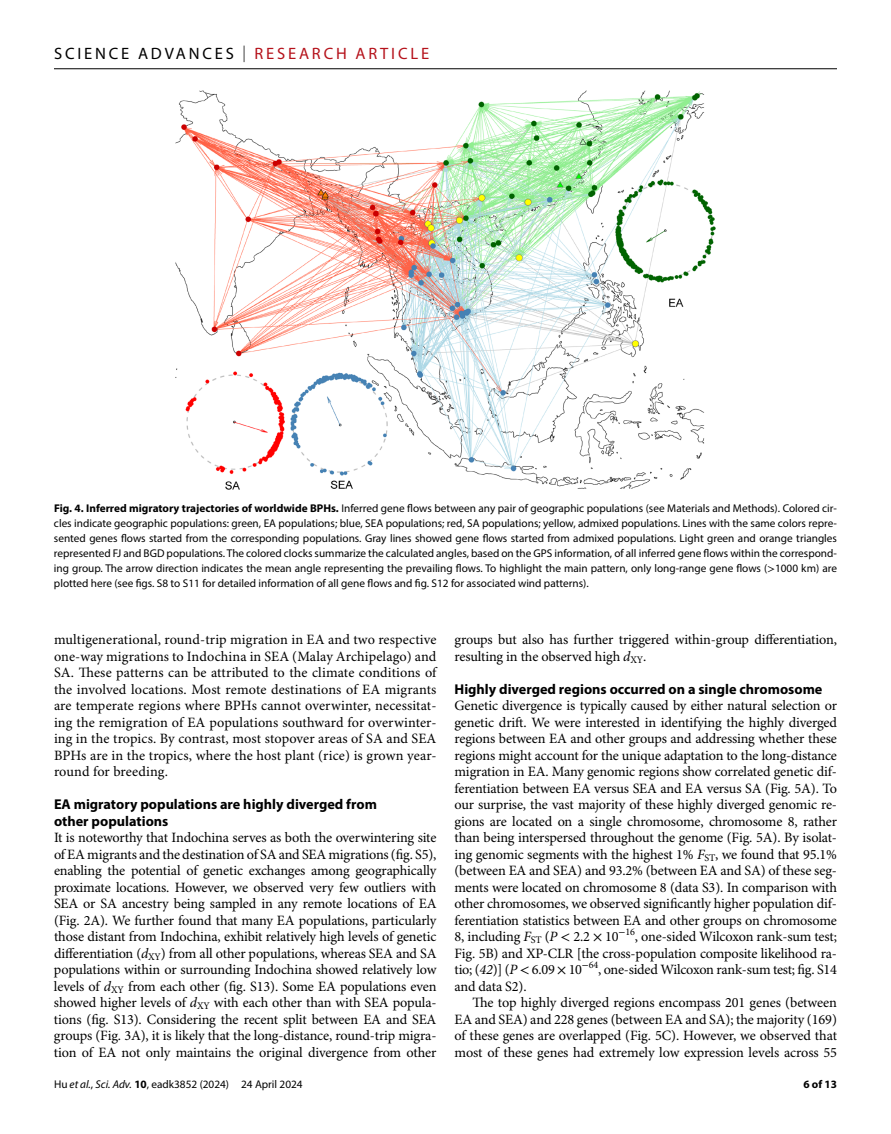
<style>
.page{position:relative;width:891px;height:1134px;background:#fff}
.page>*{position:absolute;margin:0;border:0;box-sizing:border-box;transform-origin:0 0}
.t1{font:16.5px "Myriad Pro";letter-spacing:.17em;color:#000}
.t2{font:14.25px/16.5px "Minion Pro";letter-spacing:-.01em;color:#000;text-align:justify}
.t3{font:700 14.25px/16.5px "Myriad Pro";color:#000}
.t4{font:11.25px/15px "Myriad Pro";color:#000;text-align:justify}
.t5{font:700 11.25px "Myriad Pro";color:#000}
.s1{font-weight:300}
.s2{color:#b5121b}
.s3{font-weight:700}
.s4{font-family:"STIX"}
.s5{font-style:italic}
</style>
<div class="page">
<hr style="left:54px;top:68px;width:783px;height:1px;background:#000">
<img style="left:176px;top:90px;width:540px;height:400px">
<p class="t1" style="left:54px;top:44px;width:376px">Science Adva nces <span class="s1">|</span> <span class="s2">Resear ch Ar ticle</span></p>
<p class="t4" style="left:54px;top:501px;width:785px"><span class="s3">Fig. 4. Inferred migratory trajectories of worldwide BPHs.</span> I nferred gene flows between any pair of geographic populations (see Materials and Methods). Colored cir&shy;cles indicate geographic populations: green, EA populations; blue, SEA populations; red, SA populations; yellow, admixed populations. Lines with the same colors repre&shy;sented genes flows started from the corresponding populations. Gray lines showed gene flows started from admixed populations. Light green and orange triangles represented FJ and BGD populations. The colored clocks summarize the calculated angles, based on the GPS information, of all inferred gene flows within the correspond&shy;ing group. The arrow direction indicates the mean angle representing the prevailing flows. To highlight the main pattern, only long-range gene flows (<span class="s4">&gt;</span>1000 km) are plotted here (see figs. S8 to S11 for detailed information of all gene flows and fig. S12 for associated wind patterns).</p>
<p class="t2" style="left:54px;top:632px;width:384px">multigenerational, round-trip migration in EA and two respective one-way migrations to Indochina in SEA (Malay Archipelago) and SA. These patterns can be attributed to the climate conditions of the involved locations. Most remote destinations of EA migrants are temperate regions where BPHs cannot overwinter, necessitat&shy;ing the remigration of EA populations southward for overwinter&shy;ing in the tropics. By contrast, most stopover areas of SA and SEA BPHs are in the tropics, where the host plant (rice) is grown year&shy;round for breeding.</p>
<p class="t3" style="left:54px;top:796px;width:324px">EA migratory populations are highly diverged from other populations</p>
<p class="t2" style="left:54px;top:830px;width:384px">It is noteworthy that Indochina serves as both the overwintering site of EA migrants and the destination of SA and SEA migrations (fig. S5), enabling the potential of genetic exchanges among geographically proximate locations. However, we observed very few outliers with SEA or SA ancestry being sampled in any remote locations of EA (Fig. 2A). We further found that many EA populations, particularly those distant from Indochina, exhibit relatively high levels of genetic differentiation (<span class="s5">d</span><sub>XY</sub>) from all other populations, whereas SEA and SA populations within or surrounding Indochina showed relatively low levels of <span class="s5">d</span><sub>XY</sub> from each other (fig. S13). Some EA populations even showed higher levels of <span class="s5">d</span><sub>XY</sub> with each other than with SEA popula&shy;tions (fig. S13). Considering the recent split between EA and SEA groups (Fig. 3A), it is likely that the long-distance, round-trip migra&shy;tion of EA not only maintains the original divergence from other</p>
<p class="t4" style="left:54px;top:1076px;width:250px">Hu <span class="s5">et al.</span>, <span class="s5">Sci. Adv.</span> <span class="s3">10</span>, eadk3852 (2024) 24 April 2024</p>
<p class="t2" style="left:454px;top:632px;width:384px">groups but also has further triggered within-group differentiation, resulting in the observed high <span class="s5">d</span><sub>XY</sub>.</p>
<p class="t3" style="left:454px;top:680px;width:369px">Highly diverged regions occurred on a single chromosome</p>
<p class="t2" style="left:454px;top:698px;width:384px">Genetic divergence is typically caused by either natural selection or genetic drift. We were interested in identifying the highly diverged regions between EA and other groups and addressing whether these regions might account for the unique adaptation to the long-distance migration in EA. Many genomic regions show correlated genetic dif&shy;ferentiation between EA versus SEA and EA versus SA (Fig. 5A). To our surprise, the vast majority of these highly diverged genomic re&shy;gions are located on a single chromosome, chromosome 8, rather than being interspersed throughout the genome (Fig. 5A). By isolat&shy;ing genomic segments with the highest 1% <span class="s5">F</span><sub>ST</sub>, we found that 95.1% (between EA and SEA) and 93.2% (between EA and SA) of these seg&shy;ments were located on chromosome 8 (data S3). In comparison with other chromosomes, we observed significantly higher population dif&shy;ferentiation statistics between EA and other groups on chromosome 8, including <span class="s5">F</span><sub>ST</sub> (<span class="s5">P</span> <span class="s4">&lt;</span> 2.2 <span class="s4">×</span> 10<sup>−</sup><sup>16</sup>, one-sided Wilcoxon rank-sum test; Fig. 5B) and XP-CLR [the cross-population composite likelihood ra&shy;tio; (<span class="s5">42</span>)] (<span class="s5">P</span> <span class="s4">&lt;</span> 6.09 <span class="s4">×</span> 10<sup>−</sup><sup>64</sup>, one-sided Wilcoxon rank-sum test; fig. S14 and data S2).</p>
<p class="t2" style="left:455px;top:995px;width:384px;text-indent:18px">The top highly diverged regions encompass 201 genes (between EA and SEA) and 228 genes (between EA and SA); the majority (169) of these genes are overlapped (Fig. 5C). However, we observed that most of these genes had extremely low expression levels across 55</p>
<p class="t5" style="left:803px;top:1076px;width:35px">6 of 13</p>
</div>
